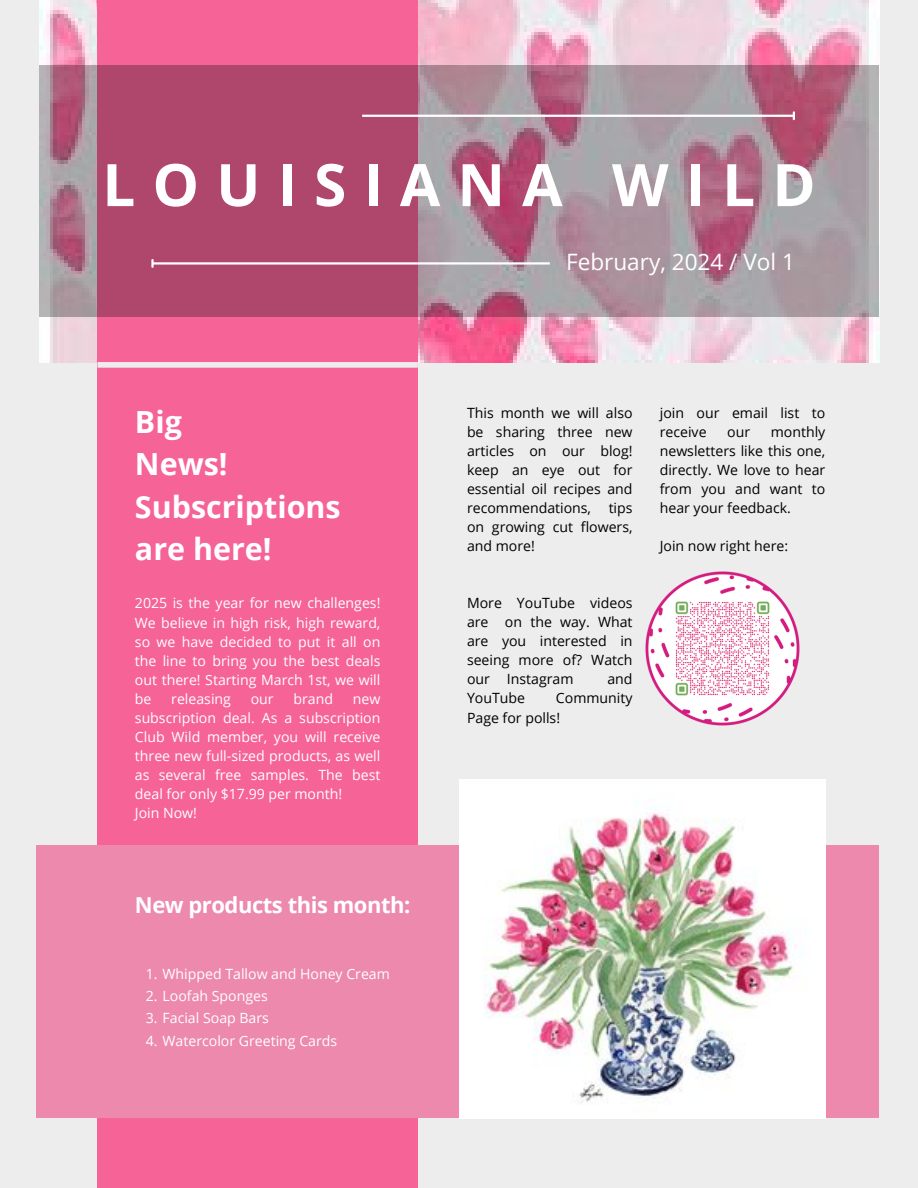
<style>
.page{position:relative;width:918px;height:1188px;background:#ededed}
.page>*{position:absolute;margin:0;border:0;box-sizing:border-box;transform-origin:0 0}
.t1{font:700 58.65px "Open Sans";letter-spacing:.29em;color:#fff}
.t2{font:700 30.45px/42.3px "Open Sans";color:#fff}
.t3{font:22.5px "Open Sans";color:#fff}
.t4{font:700 22.05px "Open Sans";letter-spacing:-.02em;color:#fff}
.t5{font:14.1px/19px "Open Sans";color:#fff;text-align:justify}
.t6{font:14.1px/19px "Open Sans";color:#000;text-align:justify}
</style>
<div class="page">
<img style="left:39px;top:0;width:840px;height:362px">
<div style="left:98px;top:0;width:320px;height:1188px;background:#f66396"></div>
<svg style="left:39px;top:65px;width:840px;height:252px"></svg>
<hr style="left:362px;top:115px;width:431px;height:2px;background:#fff">
<svg style="left:793px;top:112px;width:2px;height:7px"></svg>
<hr style="left:153px;top:262px;width:397px;height:3px;background:#fff">
<svg style="left:151px;top:260px;width:3px;height:7px"></svg>
<div style="left:98px;top:362px;width:320px;height:6px;background:#ededed"></div>
<div style="left:36px;top:846px;width:843px;height:272px;background:#ec89ad"></div>
<img style="left:459px;top:780px;width:367px;height:338px">
<img style="left:645px;top:571px;width:154px;height:154px">
<p class="t1" style="left:102px;top:143px;width:715px">LOUISIANA WILD</p>
<h1 class="t2" style="left:135px;top:400px;width:207px">Big<br>News!<br>Subscriptions are here!</h1>
<h4 class="t5" style="left:135px;top:593px;width:247px">2025 is the year for new challenges!<br>We believe in high risk, high reward, so we have decided to put it all on the line to bring you the best deals out there! Starting March 1st, we will be</h4>
<h4 class="t5" style="left:171px;top:689px;width:61px">releasing</h4>
<h4 class="t5" style="left:251px;top:689px;width:24px">our</h4>
<h4 class="t5" style="left:294px;top:689px;width:41px">brand</h4>
<h4 class="t5" style="left:135px;top:689px;width:247px;text-indent:218px">new subscription deal. As a subscription Club Wild member, you will receive three new full-sized products, as well as several free samples. The best deal for only $17.99 per month!</h4>
<p class="t5" style="left:135px;top:803px;width:64px">Join Now!</p>
<p class="t4" style="left:135px;top:890px;width:277px">New products this month:</p>
<h2 class="t5" style="left:146px;top:964px;width:246px">1. Whipped Tallow and Honey Cream</h2>
<p class="t5" style="left:146px;top:986px;width:124px">2. Loofah Sponges</p>
<p class="t5" style="left:146px;top:1008px;width:125px">3. Facial Soap Bars</p>
<p class="t5" style="left:146px;top:1031px;width:193px">4. Watercolor Greeting Cards</p>
<p class="t3" style="left:566px;top:246px;width:230px">February, 2024 / Vol 1</p>
<p class="t6" style="left:467px;top:403px;width:167px">This month we will also be sharing three new articles on our blog! keep an eye out for essential oil recipes and recommendations, tips on growing cut flowers, and more!</p>
<p class="t6" style="left:467px;top:593px;width:167px">More YouTube videos are on the way. What are you interested in seeing more of? Watch our Instagram</p>
<p class="t6" style="left:607px;top:669px;width:27px">and</p>
<p class="t6" style="left:467px;top:688px;width:60px">YouTube</p>
<p class="t6" style="left:467px;top:688px;width:167px;text-indent:89px">Community<br>Page for polls!</p>
<p class="t6" style="left:660px;top:403px;width:167px">join our email list to receive</p>
<p class="t6" style="left:660px;top:422px;width:167px;text-indent:111px">monthly newsletters like this one, directly. We love to hear from you and want to hear your feedback.</p>
<p class="t6" style="left:660px;top:536px;width:130px">Join now right here:</p>
<p class="t6" style="left:727px;top:422px;width:24px">our</p>
</div>
